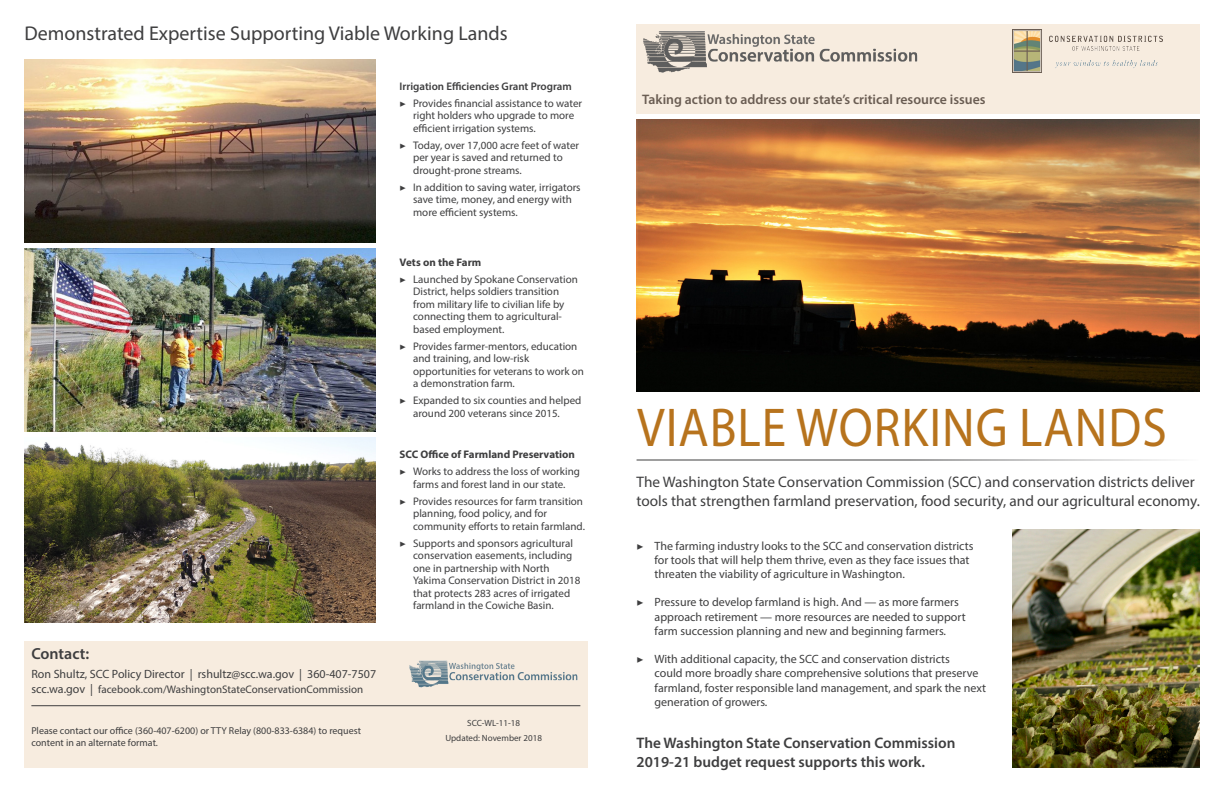
<style>
.page{position:relative;width:1224px;height:792px;background:#fff}
.page>*{position:absolute;margin:0;border:0;box-sizing:border-box;transform-origin:0 0}
.t1{font:55px "Myriad Pro";letter-spacing:.02em;color:#b7731d;scale:.9 1}
.t2{font:20px "Myriad Pro";color:#3e3e3f}
.t3{font:600 16px "Myriad Pro";color:#3e3e3f}
.t4{font:15.2px/19px "Myriad Pro";color:#3e3e3f}
.t5{font:600 15.2px/19px "Myriad Pro";color:#3e3e3f}
.t6{font:600 13.8px "Myriad Pro";color:#6a5d53}
.t7{font:12px/14.4px "Myriad Pro";color:#3e3e3f}
.t8{font:11px/12.5px "Myriad Pro";color:#3e3e3f}
.Bullets{font:700 11px "Myriad Pro";color:#3e3e3f}
.Bullets-2{font:600 11px "Myriad Pro";color:#3e3e3f}
.t9{font:10px/12px "Myriad Pro";color:#3e3e3f}
.t10{font:9px "Myriad Pro";color:#3e3e3f}
.s1{font-size:12px}
.s2{font-family:"Minion Pro"}
</style>
<div class="page">
<div style="left:24px;top:641px;width:564px;height:127px;background:#f7ecdf"></div>
<div style="left:637px;top:25px;width:563px;height:89px;background:#f7ecdf"></div>
<hr style="left:637px;top:460px;width:563px;height:1px;background:#3e3e3f">
<img style="left:643px;top:31px;width:275px;height:42px">
<img style="left:1013px;top:30px;width:150px;height:42px">
<img style="left:1013px;top:530px;width:187px;height:238px">
<img style="left:409px;top:660px;width:169px;height:28px">
<hr style="left:31px;top:706px;width:549px;height:1px;background:#3e3e3f">
<img style="left:636px;top:120px;width:564px;height:272px">
<img style="left:24px;top:60px;width:351px;height:183px">
<img style="left:24px;top:249px;width:351px;height:182px">
<img style="left:24px;top:437px;width:351px;height:185px">
<p class="t2" style="left:24px;top:21px;width:485px">Demonstrated Expertise Supporting Viable Working Lands</p>
<p class="t3" style="left:31px;top:644px;width:59px">Contact:</p>
<p class="t7" style="left:31px;top:667px;width:346px">Ron Shultz, SCC Policy Director | rshultz@scc.wa.gov | 360-407-7507</p>
<p class="t8" style="left:31px;top:682px;width:333px"><span class="s1">scc.wa.gov |</span> facebook.com/WashingtonStateConservationCommission</p>
<p class="t9" style="left:31px;top:724px;width:331px">Please contact our office (360-407-6200) or TTY Relay (800-833-6384) to request content in an alternate format.</p>
<p class="Bullets-2" style="left:400px;top:79px;width:174px">Irrigation Efficiencies Grant Program</p>
<p class="t8" style="left:413px;top:97px;width:171px;text-indent:-14px"><span class="s2">▶</span> Provides financial assistance to water right holders who upgrade to more efficient irrigation systems.</p>
<p class="t8" style="left:413px;top:139px;width:168px;text-indent:-14px"><span class="s2">▶</span> Today, over 17,000 acre feet of water per year is saved and returned to drought-prone streams.</p>
<p class="t8" style="left:413px;top:181px;width:169px;text-indent:-14px"><span class="s2">▶</span> In addition to saving water, irrigators save time, money, and energy with more efficient systems.</p>
<p class="Bullets" style="left:400px;top:255px;width:83px">Vets on the Farm</p>
<p class="t8" style="left:413px;top:273px;width:166px;text-indent:-14px"><span class="s2">▶</span> Launched by Spokane Conservation<br>District, helps soldiers transition from military life to civilian life by connecting them to agricultural&shy;based employment.</p>
<p class="t8" style="left:413px;top:340px;width:172px;text-indent:-14px"><span class="s2">▶</span> Provides farmer-mentors, education and training, and low-risk opportunities for veterans to work on a demonstration farm.</p>
<p class="t8" style="left:413px;top:394px;width:170px;text-indent:-14px"><span class="s2">▶</span> Expanded to six counties and helped around 200 veterans since 2015.</p>
<p class="Bullets" style="left:400px;top:448px;width:177px">SCC Office of Farmland Preservation</p>
<p class="t8" style="left:400px;top:465px;width:182px;text-align:center"><span class="s2">▶</span> Works to address the loss of working farms and forest land in our state.</p>
<p class="t8" style="left:413px;top:495px;width:173px;text-indent:-14px"><span class="s2">▶</span> Provides resources for farm transition planning, food policy, and for community efforts to retain farmland.</p>
<p class="t8" style="left:413px;top:537px;width:169px;text-indent:-14px"><span class="s2">▶</span> Supports and sponsors agricultural conservation easements, including one in partnership with North Yakima Conservation District in 2018 that protects 283 acres of irrigated farmland in the Cowiche Basin.</p>
<p class="t10" style="left:467px;top:717px;width:54px">SCC-WL-11-18</p>
<p class="t10" style="left:445px;top:732px;width:98px">Updated: November 2018</p>
<p class="t6" style="left:642px;top:91px;width:345px">Taking action to address our state’s critical resource issues</p>
<p class="t1" style="left:637px;top:394px;width:590px">VIABLE WORKING LANDS</p>
<p class="t4" style="left:637px;top:472px;width:565px">The Washington State Conservation Commission (SCC) and conservation districts deliver tools that strengthen farmland preservation, food security, and our agricultural economy.</p>
<p class="t7" style="left:655px;top:538px;width:321px;text-indent:-18px"><span class="s2">▶</span> The farming industry looks to the SCC and conservation districts for tools that will help them thrive, even as they face issues that threaten the viability of agriculture in Washington.</p>
<p class="t7" style="left:655px;top:595px;width:313px;text-indent:-18px"><span class="s2">▶</span> Pressure to develop farmland is high. And — as more farmers approach retirement — more resources are needed to support farm succession planning and new and beginning farmers.</p>
<p class="t7" style="left:655px;top:652px;width:333px;text-indent:-18px"><span class="s2">▶</span> With additional capacity, the SCC and conservation districts<br>could more broadly share comprehensive solutions that preserve farmland, foster responsible land management, and spark the next generation of growers.</p>
<p class="t5" style="left:637px;top:733px;width:320px">The Washington State Conservation Commission<br>2019-21 budget request supports this work.</p>
</div>
